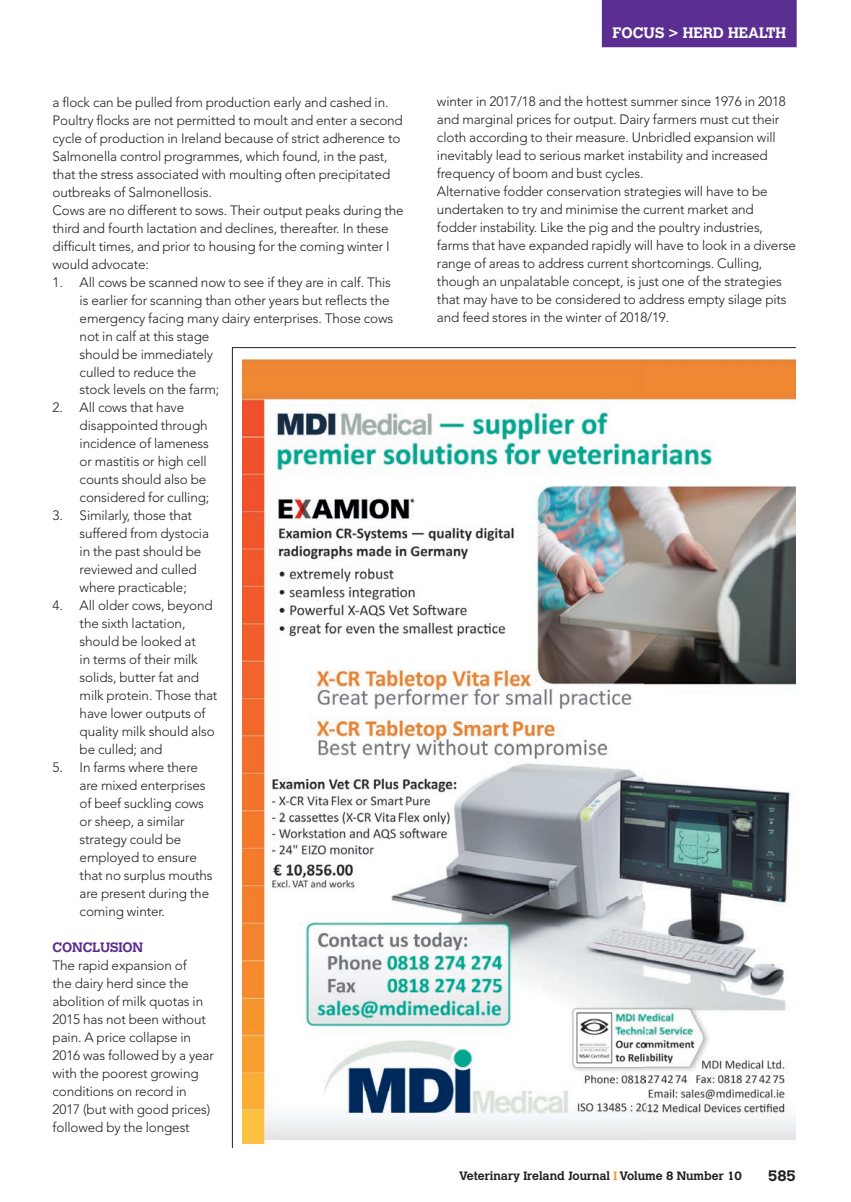
<style>
.page{position:relative;width:851px;height:1202px;background:#fff}
.page>*{position:absolute;margin:0;border:0;box-sizing:border-box;transform-origin:0 0}
.t1{font:700 15px "Calvert";color:#fff}
.t2{font:700 15px "Calvert";color:#231f20}
.t3{font:300 13.5px/18px "Avenir";letter-spacing:-.01em;color:#231f20}
.t4{font:700 13.5px "Calvert";letter-spacing:-.01em;color:#5b2e91}
.t5{font:700 12px "Calvert";color:#231f20}
.s1{font-family:"Avenir LT Std"}
.s2{color:#f7981d}
</style>
<div class="page">
<div style="left:601px;top:0;width:195px;height:47px;background:#5b2e91"></div>
<img style="left:242px;top:360px;width:553px;height:783px">
<hr style="left:232px;top:347px;width:563px;height:1px;background:#231f20">
<hr style="left:232px;top:347px;width:1px;height:801px;background:#231f20">
<p class="t3" style="left:53px;top:93px;width:352px">a flock can be pulled from production early and cashed in.<br>Poultry flocks are not permitted to moult and enter a second cycle of production in Ireland because of strict adherence to Salmonella control programmes, which found, in the past, that the stress associated with moulting often precipitated outbreaks of Salmonellosis.<br>Cows are no different to sows. Their output peaks during the third and fourth lactation and declines, thereafter. In these difficult times, and prior to housing for the coming winter I would advocate:</p>
<p class="t3" style="left:80px;top:273px;width:315px;text-indent:-27px"><span class="s1">1.</span> All cows be scanned now to see if they are in calf. This is earlier for scanning than other years but reflects the emergency facing many dairy enterprises. Those cows not in calf at this stage<br>should be immediately<br>culled to reduce the<br>stock levels on the farm;</p>
<p class="t3" style="left:80px;top:399px;width:131px;text-indent:-27px"><span class="s1">2.</span> All cows that have disappointed through incidence of lameness or mastitis or high cell counts should also be considered for culling;</p>
<p class="t3" style="left:80px;top:507px;width:131px;text-indent:-27px"><span class="s1">3.</span> Similarly, those that suffered from dystocia in the past should be reviewed and culled where practicable;</p>
<p class="t3" style="left:80px;top:597px;width:139px;text-indent:-27px"><span class="s1">4.</span> All older cows, beyond the sixth lactation, should be looked at<br>in terms of their milk solids, butter fat and milk protein. Those that have lower outputs of quality milk should also be culled; and</p>
<p class="t3" style="left:80px;top:759px;width:134px;text-indent:-27px"><span class="s1">5.</span> In farms where there are mixed enterprises of beef suckling cows or sheep, a similar strategy could be employed to ensure that no surplus mouths are present during the coming winter.</p>
<p class="t4" style="left:53px;top:939px;width:92px">CONCLUSION</p>
<p class="t3" style="left:53px;top:957px;width:163px">The rapid expansion of<br>the dairy herd since the abolition of milk quotas in<br>2015 has not been without pain. A price collapse in<br>2016 was followed by a year with the poorest growing conditions on record in<br>2017 (but with good prices) followed by the longest</p>
<p class="t1" style="left:612px;top:23px;width:175px">FOCUS &gt; HERD HEALTH</p>
<p class="t3" style="left:437px;top:93px;width:360px">winter in 2017/18 and the hottest summer since 1976 in 2018 and marginal prices for output. Dairy farmers must cut their cloth according to their measure. Unbridled expansion will inevitably lead to serious market instability and increased frequency of boom and bust cycles.<br>Alternative fodder conservation strategies will have to be undertaken to try and minimise the current market and fodder instability. Like the pig and the poultry industries, farms that have expanded rapidly will have to look in a diverse range of areas to address current shortcomings. Culling, though an unpalatable concept, is just one of the strategies that may have to be considered to address empty silage pits and feed stores in the winter of 2018/19.</p>
<p class="t5" style="left:459px;top:1168px;width:284px">Veterinary Ireland Journal <span class="s2">I</span> Volume 8 Number 10</p>
<p class="t2" style="left:767px;top:1166px;width:29px">585</p>
</div>
